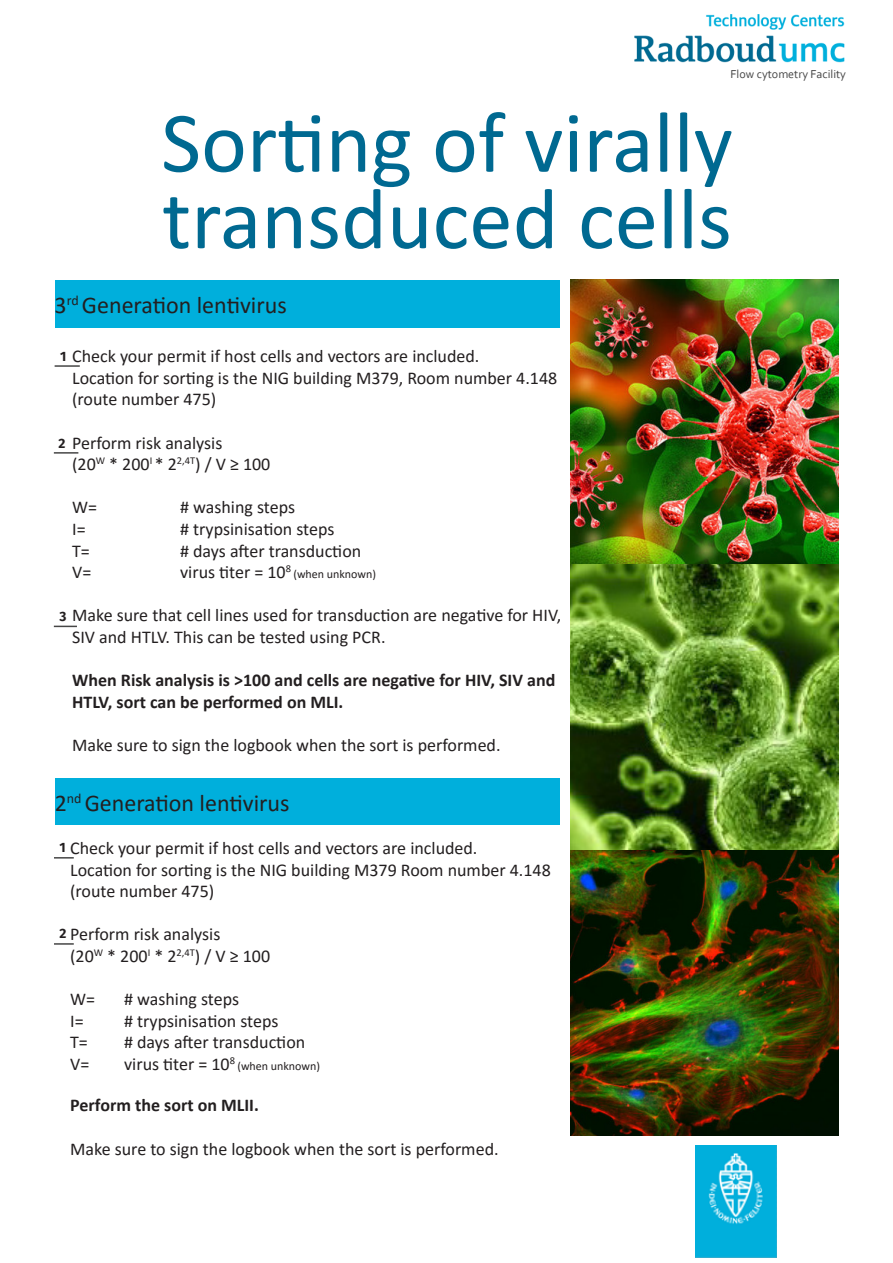
<style>
.page{position:relative;width:893px;height:1263px;background:#fff}
.page>*{position:absolute;margin:0;border:0;box-sizing:border-box;transform-origin:0 0}
.t1{font:87px/76.5px "Calibri";color:#006991}
.t2{font:24px "Calibri";color:#231f20}
.t3{font:18px/21.6px "Calibri";color:#231f20}
.t4{font:700 18px/21.6px "Calibri";color:#231f20}
.t5{font:700 13.5px "Fira Sans";color:#231f20}
.t6{font:12px "Calibri";color:#231f20}
.t7{font:12px "Corbel";color:#464646}
</style>
<div class="page">
<img style="left:695px;top:1145px;width:82px;height:113px">
<div style="left:55px;top:280px;width:505px;height:48px;background:#00afdc"></div>
<div style="left:55px;top:778px;width:505px;height:47px;background:#00afdc"></div>
<hr style="left:55px;top:365px;width:25px;height:2px;background:#464646">
<svg style="left:54px;top:857px;width:20px;height:1px"></svg>
<hr style="left:54px;top:943px;width:20px;height:2px;background:#464646">
<hr style="left:54px;top:452px;width:24px;height:2px;background:#464646">
<svg style="left:54px;top:626px;width:23px;height:1px"></svg>
<img style="left:571px;top:279px;width:268px;height:857px">
<img style="left:634px;top:14px;width:211px;height:49px">
<p class="t7" style="left:731px;top:66px;width:117px">Flow cytometry Facility</p>
<p class="t1" style="left:161px;top:102px;width:573px">Sorting of virally transduced cells</p>
<p class="t2" style="left:55px;top:288px;width:234px">3<sup>rd</sup> Generation lentivirus</p>
<p class="t3" style="left:72px;top:345px;width:409px">Check your permit if host cells and vectors are included.</p>
<p class="t3" style="left:72px;top:366px;width:487px">Location for sorting is the NIG building M379, Room number 4.148 (route number 475)</p>
<p class="t3" style="left:72px;top:431px;width:152px">Perform risk analysis</p>
<p class="t3" style="left:72px;top:453px;width:200px">(20<sup>W</sup> * 200<sup>I</sup> * 2<sup>2,4T</sup>) / V ≥ 100</p>
<p class="t3" style="left:72px;top:496px;width:26px">W=</p>
<p class="t3" style="left:180px;top:496px;width:116px"># washing steps</p>
<p class="t3" style="left:72px;top:518px;width:15px">I=</p>
<p class="t3" style="left:180px;top:518px;width:156px"># trypsinisation steps</p>
<p class="t3" style="left:72px;top:539px;width:19px">T=</p>
<p class="t3" style="left:180px;top:539px;width:183px"># days after transduction</p>
<p class="t3" style="left:72px;top:561px;width:21px">V=</p>
<p class="t3" style="left:180px;top:561px;width:112px">virus titer = 10<sup>8</sup></p>
<p class="t6" style="left:293px;top:566px;width:84px">(when unknown)</p>
<p class="t3" style="left:72px;top:604px;width:491px">Make sure that cell lines used for transduction are negative for HIV,<br>SIV and HTLV. This can be tested using PCR.</p>
<p class="t4" style="left:72px;top:669px;width:485px">When Risk analysis is &gt;100 and cells are negative for HIV, SIV and<br>HTLV, sort can be performed on MLI.</p>
<p class="t3" style="left:72px;top:734px;width:430px">Make sure to sign the logbook when the sort is performed.</p>
<p class="t5" style="left:60px;top:347px;width:8px">1</p>
<p class="t5" style="left:59px;top:433px;width:8px">2</p>
<p class="t5" style="left:59px;top:607px;width:9px">3</p>
<p class="t2" style="left:55px;top:786px;width:236px">2<sup>nd</sup> Generation lentivirus</p>
<p class="t3" style="left:70px;top:837px;width:409px">Check your permit if host cells and vectors are included.</p>
<p class="t3" style="left:70px;top:858px;width:482px">Location for sorting is the NIG building M379 Room number 4.148 (route number 475)</p>
<p class="t3" style="left:70px;top:923px;width:152px">Perform risk analysis</p>
<p class="t3" style="left:70px;top:945px;width:201px">(20<sup>W</sup> * 200<sup>I</sup> * 2<sup>2,4T</sup>) / V ≥ 100</p>
<p class="t3" style="left:70px;top:988px;width:26px">W=</p>
<p class="t3" style="left:124px;top:988px;width:116px"># washing steps</p>
<p class="t3" style="left:70px;top:1009px;width:15px">I=</p>
<p class="t3" style="left:124px;top:1009px;width:156px"># trypsinisation steps</p>
<p class="t3" style="left:70px;top:1031px;width:19px">T=</p>
<p class="t3" style="left:124px;top:1031px;width:183px"># days after transduction</p>
<p class="t3" style="left:70px;top:1053px;width:21px">V=</p>
<p class="t3" style="left:124px;top:1053px;width:112px">virus titer = 10<sup>8</sup></p>
<p class="t6" style="left:237px;top:1057px;width:84px">(when unknown)</p>
<p class="t4" style="left:70px;top:1094px;width:190px">Perform the sort on MLII.</p>
<p class="t3" style="left:70px;top:1137px;width:430px">Make sure to sign the logbook when the sort is performed.</p>
<p class="t5" style="left:59px;top:837px;width:8px">1</p>
<p class="t5" style="left:59px;top:923px;width:8px">2</p>
</div>
